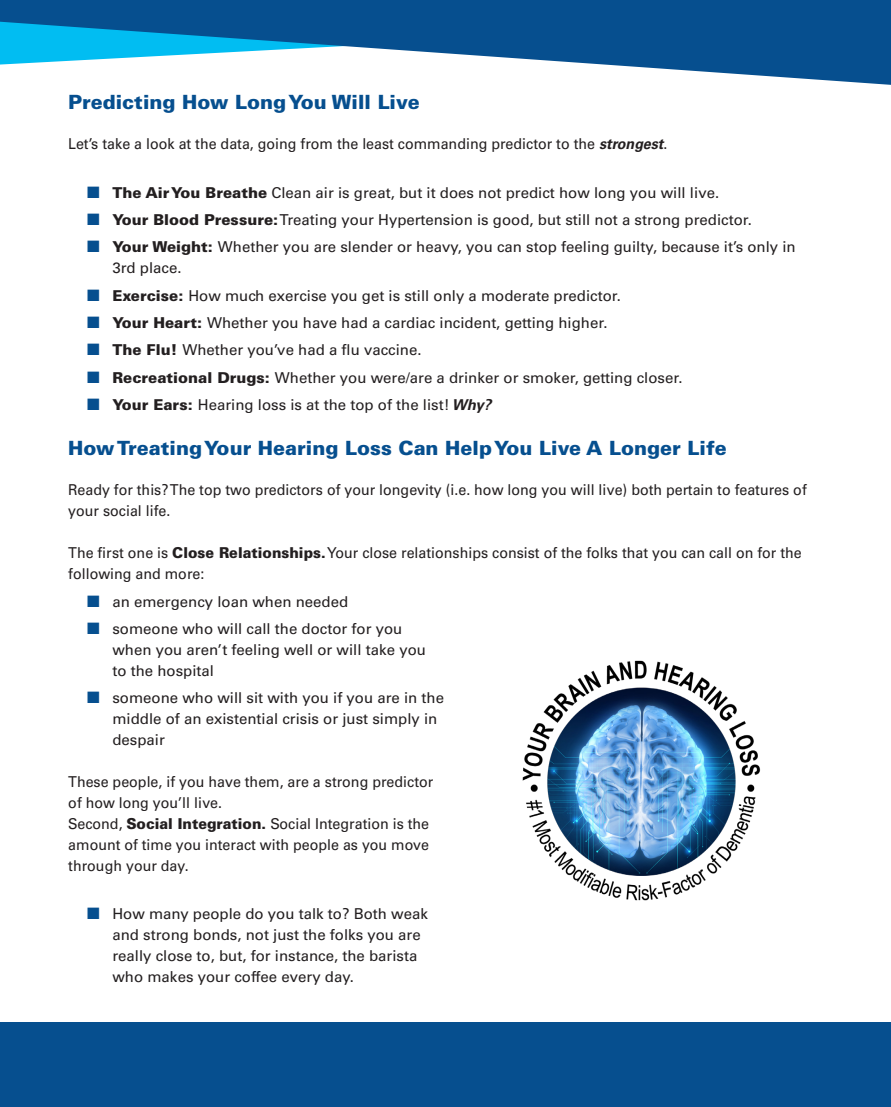
<style>
.page{position:relative;width:891px;height:1107px;background:#fff}
.page>*{position:absolute;margin:0;border:0;box-sizing:border-box;transform-origin:0 0}
.t1{font:900 19.65px "Univers LT Std";color:#064f8f}
.t2{font:15px/21px "Univers LT Std";color:#231f20}
.t3{font:15px/21px "Univers LT Std";color:#231f20;scale:.95 1}
.s1{font-weight:700;font-style:italic}
.s2{color:#064f8f}
.s3{font-weight:900}
</style>
<div class="page">
<div style="left:0;top:1022px;width:891px;height:85px;background:#064f8f"></div>
<svg style="left:0;top:0;width:891px;height:85px;fill:#064f8f"></svg>
<img style="left:522px;top:660px;width:239px;height:241px">
<p class="t1" style="left:68px;top:89px;width:353px">Predicting How Long You Will Live</p>
<p class="t3" style="left:68px;top:134px;width:632px">Let’s take a look at the data, going from the least commanding predictor to the <span class="s1">strongest</span>.</p>
<p class="t2" style="left:87px;top:182px;width:634px"><span class="s2">■</span> <span class="s3">The Air You Breathe</span> Clean air is great, but it does not predict how long you will live.</p>
<p class="t2" style="left:87px;top:209px;width:666px"><span class="s2">■</span> <span class="s3">Your Blood Pressure:</span> Treating your Hypertension is good, but still not a strong predictor.</p>
<p class="t2" style="left:112px;top:237px;width:685px;text-indent:-25px"><span class="s2">■</span> <span class="s3">Your Weight:</span> Whether you are slender or heavy, you can stop feeling guilty, because it’s only in<br>3rd place.</p>
<p class="t2" style="left:87px;top:285px;width:535px"><span class="s2">■</span> <span class="s3">Exercise:</span> How much exercise you get is still only a moderate predictor.</p>
<p class="t2" style="left:87px;top:312px;width:522px"><span class="s2">■</span> <span class="s3">Your Heart:</span> Whether you have had a cardiac incident, getting higher.</p>
<p class="t2" style="left:87px;top:340px;width:336px"><span class="s2">■</span> <span class="s3">The Flu!</span> Whether you’ve had a flu vaccine.</p>
<p class="t2" style="left:87px;top:367px;width:597px"><span class="s2">■</span> <span class="s3">Recreational Drugs:</span> Whether you were/are a drinker or smoker, getting closer.</p>
<p class="t2" style="left:87px;top:394px;width:406px"><span class="s2">■</span> <span class="s3">Your Ears:</span> Hearing loss is at the top of the list! <span class="s1">Why?</span></p>
<p class="t1" style="left:68px;top:435px;width:660px">How Treating Your Hearing Loss Can Help You Live A Longer Life</p>
<p class="t3" style="left:68px;top:480px;width:779px">Ready for this? The top two predictors of your longevity (i.e. how long you will live) both pertain to features of your social life.</p>
<p class="t3" style="left:68px;top:543px;width:774px">The first one is <span class="s3">Close Relationships.</span> Your close relationships consist of the folks that you can call on for the following and more:</p>
<p class="t2" style="left:87px;top:591px;width:263px"><span class="s2">■</span> an emergency loan when needed</p>
<p class="t2" style="left:112px;top:618px;width:315px;text-indent:-25px"><span class="s2">■</span> someone who will call the doctor for you when you aren’t feeling well or will take you to the hospital</p>
<p class="t2" style="left:112px;top:687px;width:333px;text-indent:-25px"><span class="s2">■</span> someone who will sit with you if you are in the middle of an existential crisis or just simply in despair</p>
<p class="t3" style="left:68px;top:771px;width:386px">These people, if you have them, are a strong predictor of how long you’ll live.</p>
<p class="t3" style="left:68px;top:813px;width:381px;text-align:justify">Second, <span class="s3">Social Integration.</span> Social Integration is the amount of time you interact with people as you move through your day.</p>
<p class="t2" style="left:112px;top:904px;width:317px;text-indent:-25px"><span class="s2">■</span> How many people do you talk to? Both weak and strong bonds, not just the folks you are really close to, but, for instance, the barista who makes your coffee every day.</p>
</div>
